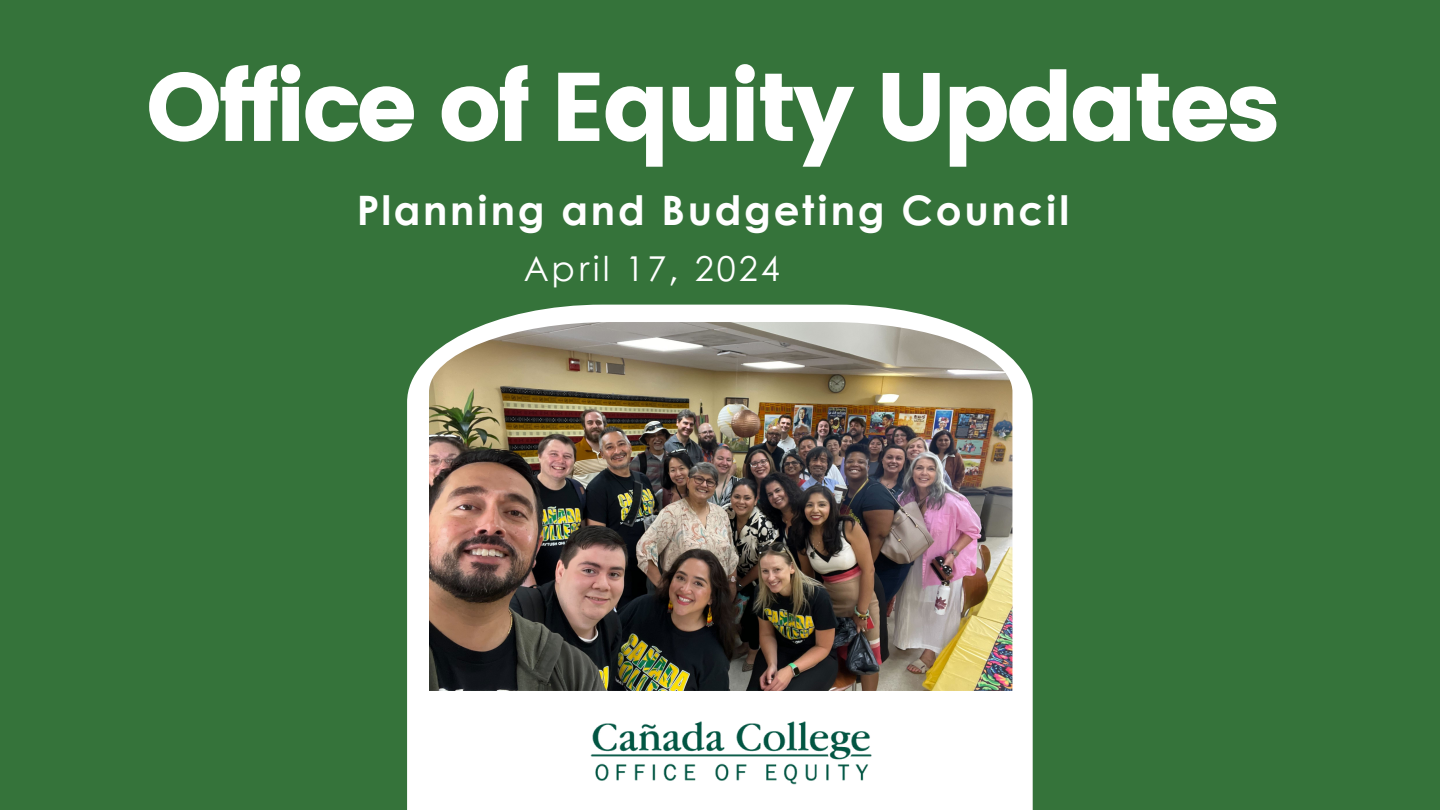
<style>
.page{position:relative;width:1440px;height:810px;background:#35733a}
.page>*{position:absolute;margin:0;border:0;box-sizing:border-box;transform-origin:0 0}
.t1{font:96.9px "Poppins";letter-spacing:-.04em;color:#fff}
.t2{font:700 40.6px "Century Gothic";letter-spacing:.065em;color:#fff}
.t3{font:34.3px "Century Gothic";letter-spacing:.09em;color:#fff}
</style>
<div class="page">
<svg style="left:407px;top:305px;width:626px;height:505px;background:#eef3ef"></svg>
<img style="left:429px;top:322px;width:583px;height:369px">
<img style="left:590px;top:715px;width:283px;height:71px">
<p class="t1" style="left:146px;top:51px;width:1136px">Office of Equity Updates</p>
<h2 class="t2" style="left:357px;top:179px;width:714px">Planning and Budgeting Council</h2>
<p class="t3" style="left:525px;top:242px;width:257px">April 17, 2024</p>
</div>
